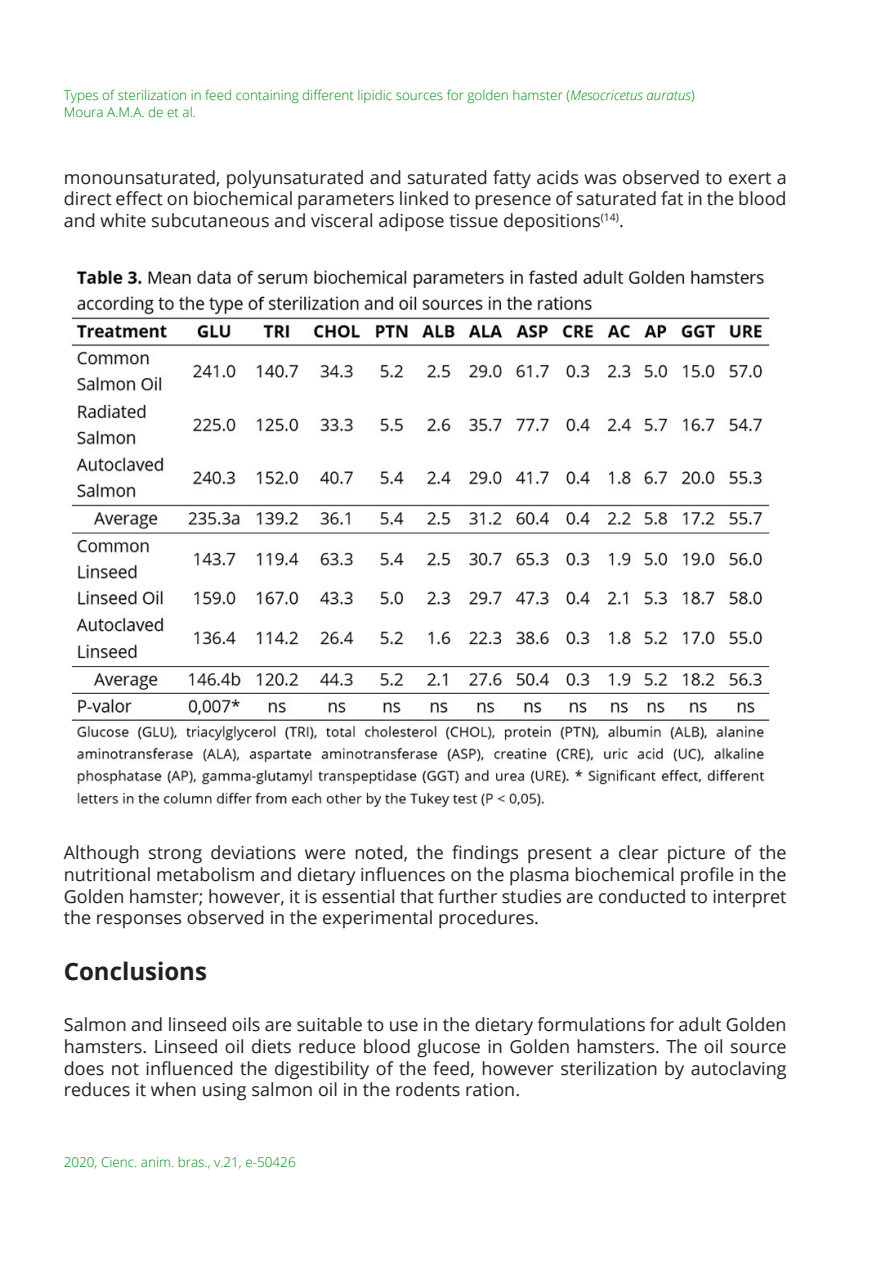
<style>
.page{position:relative;width:893px;height:1263px;background:#fff}
.page>*{position:absolute;margin:0;border:0;box-sizing:border-box;transform-origin:0 0}
.t1{font:700 24px "Open Sans";color:#231f20}
.t2{font:18px/21.6px "Open Sans";color:#231f20;text-align:justify}
.t3{font:300 13.5px/16.5px "Open Sans";color:#008c14}
.s1{font-style:italic}
</style>
<div class="page">
<img style="left:71px;top:270px;width:699px;height:538px">
<p class="t3" style="left:64px;top:87px;width:632px">Types of sterilization in feed containing different lipidic sources for golden hamster (<span class="s1">Mesocricetus auratus</span>)<br>Moura A.M.A. de et al.</p>
<p class="t2" style="left:64px;top:166px;width:724px">monounsaturated, polyunsaturated and saturated fatty acids was observed to exert a direct effect on biochemical parameters linked to presence of saturated fat in the blood and white subcutaneous and visceral adipose tissue depositions<sup>(14)</sup>.</p>
<p class="t2" style="left:64px;top:841px;width:724px">Although strong deviations were noted, the findings present a clear picture of the nutritional metabolism and dietary influences on the plasma biochemical profile in the Golden hamster; however, it is essential that further studies are conducted to interpret the responses observed in the experimental procedures.</p>
<h1 class="t1" style="left:64px;top:954px;width:145px">Conclusions</h1>
<p class="t2" style="left:64px;top:1014px;width:724px">Salmon and linseed oils are suitable to use in the dietary formulations for adult Golden hamsters. Linseed oil diets reduce blood glucose in Golden hamsters. The oil source does not influenced the digestibility of the feed, however sterilization by autoclaving reduces it when using salmon oil in the rodents ration.</p>
<p class="t3" style="left:64px;top:1153px;width:233px">2020, Cienc. anim. bras., v.21, e-50426</p>
</div>
